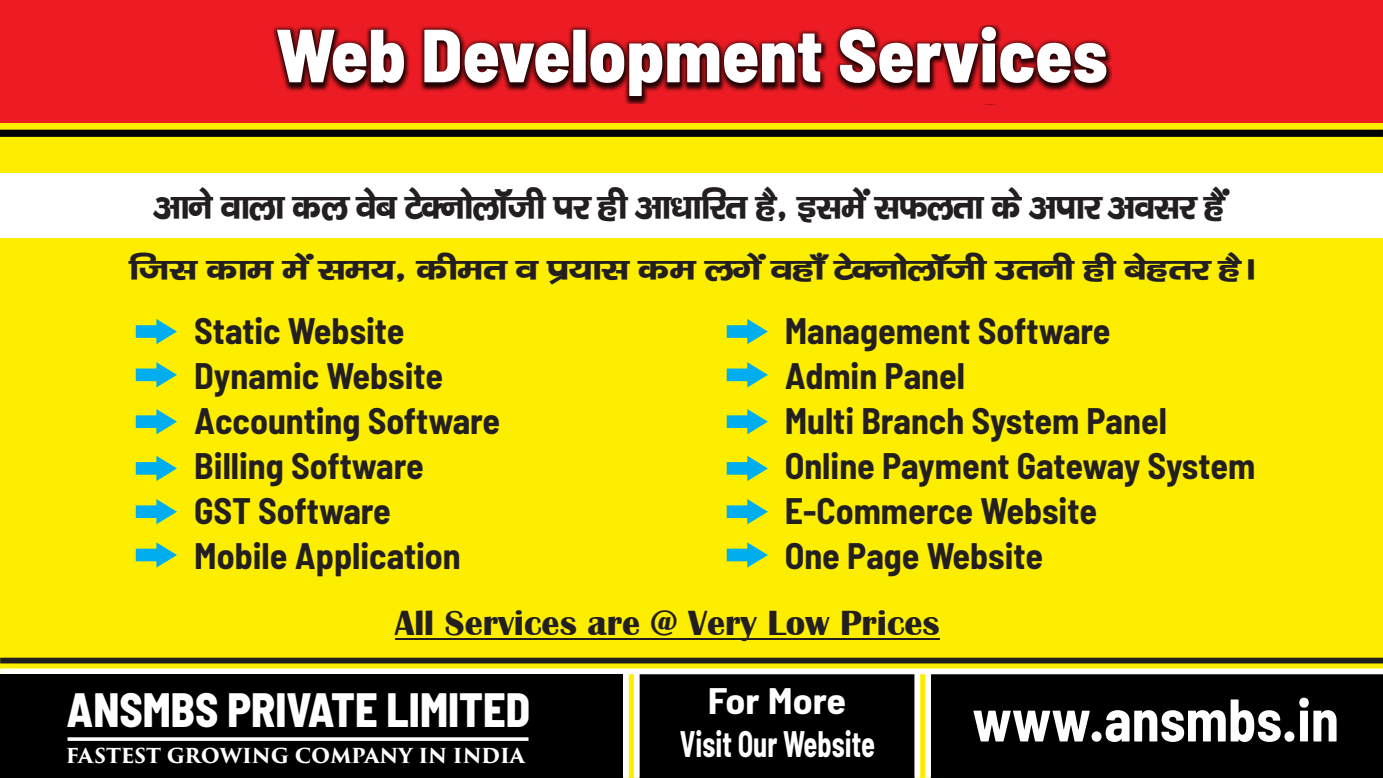
<style>
.page{position:relative;width:1383px;height:778px;background:#fff}
.page>*{position:absolute;margin:0;border:0;box-sizing:border-box;transform-origin:0 0}
.t1{font:800 semi-condensed 75px "Barlow";color:#fff}
.t2{font:700 semi-condensed 60px "Barlow";color:#fff;scale:.94 1}
.t3{font:800 semi-condensed 48px "Barlow";color:#fff;scale:.92 1}
.t4{font:42px "BHARTIYA HINDI 053";color:#231f20;scale:.79 1}
.t5{font:700 semi-condensed 36px/45px "Barlow";color:#231f20}
.t6{font:36px "BHARTIYA HINDI 053";color:#231f20}
.t7{font:700 36px "Britannic";color:#231f20}
.t8{font:700 semi-condensed 36px "Barlow";color:#fff;scale:.79 1}
.t9{font:700 semi-condensed 36px "Barlow";color:#fff;scale:1.11 1}
.t10{font:700 20.1px "Trajan Pro 3";color:#fff}
</style>
<div class="page">
<div style="left:0;top:0;width:1382px;height:777px;background:#fdee00"></div>
<div style="left:0;top:173px;width:1382px;height:65px;background:#fff"></div>
<svg style="left:726px;top:319px;width:42px;height:25px"></svg>
<svg style="left:136px;top:319px;width:41px;height:25px"></svg>
<svg style="left:726px;top:499px;width:42px;height:25px"></svg>
<svg style="left:726px;top:542px;width:42px;height:25px"></svg>
<svg style="left:136px;top:499px;width:41px;height:25px"></svg>
<svg style="left:136px;top:542px;width:41px;height:25px"></svg>
<svg style="left:726px;top:362px;width:42px;height:25px"></svg>
<svg style="left:136px;top:362px;width:41px;height:25px"></svg>
<svg style="left:726px;top:409px;width:42px;height:25px"></svg>
<svg style="left:136px;top:409px;width:41px;height:25px"></svg>
<svg style="left:726px;top:456px;width:42px;height:25px"></svg>
<svg style="left:136px;top:456px;width:41px;height:25px"></svg>
<hr style="left:395px;top:638px;width:544px;height:2px;background:#231f20">
<div style="left:639px;top:674px;width:275px;height:103px;background:#000"></div>
<div style="left:930px;top:674px;width:452px;height:103px;background:#000"></div>
<div style="left:0;top:668px;width:1382px;height:6px;background:#fff"></div>
<div style="left:623px;top:671px;width:6px;height:106px;background:#fff"></div>
<div style="left:914px;top:671px;width:6px;height:106px;background:#fff"></div>
<div style="left:634px;top:671px;width:5px;height:106px;background:#fff"></div>
<div style="left:925px;top:671px;width:6px;height:106px;background:#fff"></div>
<div style="left:0;top:657px;width:1382px;height:6px;background:#231f20"></div>
<div style="left:0;top:674px;width:623px;height:103px;background:#000"></div>
<svg style="left:67px;top:737px;width:461px;height:4px;background:#e5e5e5"></svg>
<div style="left:0;top:0;width:1382px;height:123px;background:#ed1c24"></div>
<div style="left:0;top:130px;width:1382px;height:7px;background:#020203"></div>
<svg style="left:273px;top:25px;width:839px;height:79px"></svg>
<h1 class="t1" style="left:276px;top:9px;width:832px">Web Development Services</h1>
<p class="t4" style="left:154px;top:186px;width:1356px">vkus okyk dy osc VsDuksykWth ij gh vk/kkfjr gS] blesa lQyrk ds vikj volj gSa</p>
<p class="t6" style="left:129px;top:251px;width:1125px">ftl dke esa le;] dher o iz;kl de yxsa ogk¡VsDuksykWth mruh gh csgrj gSA</p>
<p class="t5" style="left:194px;top:307px;width:307px">Static Website<br>Dynamic Website<br>Accounting Software<br>Billing Software<br>GST Software<br>Mobile Application</p>
<p class="t5" style="left:784px;top:307px;width:472px">Management Software<br>Admin Panel<br>Multi Branch System Panel<br>Online Payment Gateway System<br>E-Commerce Website<br>One Page Website</p>
<p class="t7" style="left:395px;top:603px;width:546px">All Services are @ Very Low Prices</p>
<h3 class="t3" style="left:67px;top:680px;width:505px">ANSMBS PRIVATE LIMITED</h3>
<p class="t10" style="left:66px;top:741px;width:460px">FASTEST GROWING COMPANY IN INDIA</p>
<p class="t9" style="left:707px;top:679px;width:126px">For More</p>
<h2 class="t2" style="left:972px;top:682px;width:391px">www.ansmbs.in</h2>
<p class="t8" style="left:680px;top:721px;width:249px">Visit Our Website</p>
</div>
